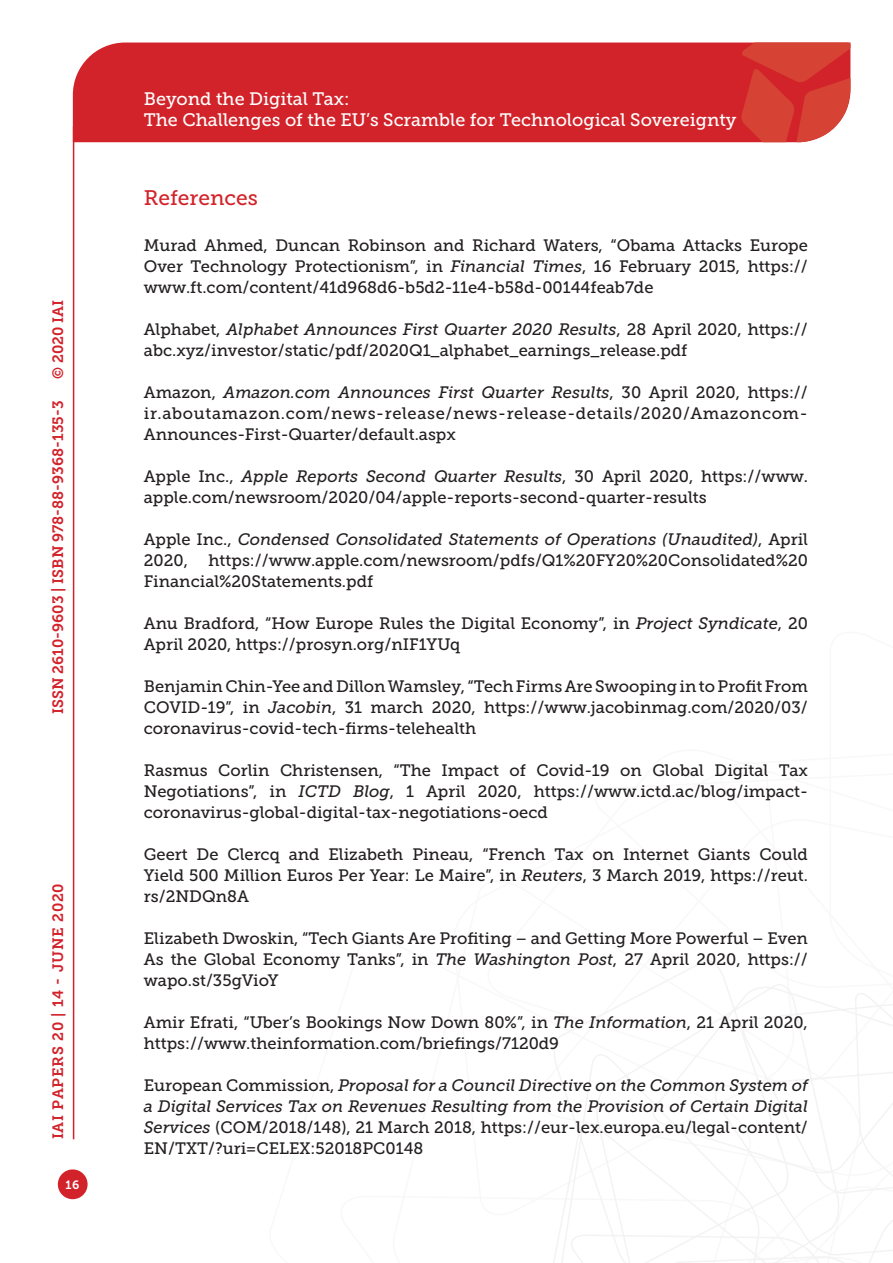
<style>
.page{position:relative;width:893px;height:1263px;background:#fff}
.page>*{position:absolute;margin:0;border:0;box-sizing:border-box;transform-origin:0 0}
.Titolo_paragrafo{font:21px "Museo Slab 500";color:#d2232a}
.t1{font:18px/21.6px "Museo Slab 500";color:#fff}
.Testo{font:16.5px/21px "Museo Slab 500";color:#231f20;text-align:justify}
.Testo-2{font:italic 16.5px/21px "Museo Slab 500";color:#231f20}
.t2{font:15px "Museo Slab 700";color:#d2232a}
.t3{font:15px "Museo Slab 700";letter-spacing:.05em;color:#d2232a}
.t4{font:12px "Museo Slab 700";color:#fff}
.s1{font-style:italic}
.s2{font-style:normal}
</style>
<div class="page">
<svg style="left:553px;top:960px;width:340px;height:303px"></svg>
<div style="left:73px;top:43px;width:668px;height:99px;background:#d2232a"></div>
<svg style="left:741px;top:43px;width:109px;height:99px;background:#d6433b"></svg>
<div style="left:58px;top:1169px;width:30px;height:30px;background:#d2232a;border-radius:50%"></div>
<hr style="left:73px;top:126px;width:1px;height:1013px;background:#d2232a">
<p class="t2" style="left:50px;top:379px;width:80px;rotate:-90deg">© 2020 IAI</p>
<p class="t2" style="left:49px;top:714px;width:315px;rotate:-90deg">ISSN 2610-9603 | ISBN 978-88-9368-135-3</p>
<p class="t3" style="left:50px;top:1139px;width:258px;rotate:-90deg">IAI PAPERS 20 | 14 - JUNE 2020</p>
<p class="t4" style="left:66px;top:1178px;width:15px">16</p>
<p class="t1" style="left:144px;top:88px;width:594px">Beyond the Digital Tax:<br>The Challenges of the EU’s Scramble for Technological Sovereignty</p>
<p class="Titolo_paragrafo" style="left:144px;top:186px;width:115px">References</p>
<p class="Testo" style="left:144px;top:235px;width:666px">Murad Ahmed, Duncan Robinson and Richard Waters, “Obama Attacks Europe Over Technology Protectionism”, in <span class="s1">Financial Times</span>, 16 February 2015, https:// www.ft.com/content/41d968d6-b5d2-11e4-b58d-00144feab7de</p>
<p class="Testo" style="left:144px;top:319px;width:666px">Alphabet, <span class="s1">Alphabet Announces First Quarter 2020 Results</span>, 28 April 2020, https:// abc.xyz/investor/static/pdf/2020Q1_alphabet_earnings_release.pdf</p>
<p class="Testo" style="left:144px;top:382px;width:666px">Amazon, <span class="s1">Amazon.com Announces First Quarter Results</span>, 30 April 2020, https:// ir.aboutamazon.com/news-release/news-release-details/2020/Amazoncom-Announces-First-Quarter/default.aspx</p>
<p class="Testo" style="left:144px;top:466px;width:666px">Apple Inc., <span class="s1">Apple Reports Second Quarter Results</span>, 30 April 2020, https://www. apple.com/newsroom/2020/04/apple-reports-second-quarter-results</p>
<p class="Testo-2" style="left:144px;top:529px;width:666px"><span class="s2">Apple Inc.,</span> Condensed Consolidated Statements of Operations (Unaudited)<span class="s2">, April<br>2020,</span></p>
<p class="Testo" style="left:144px;top:550px;width:666px;text-indent:65px">https://www.apple.com/newsroom/pdfs/Q1%20FY20%20Consolidated%20<br>Financial%20Statements.pdf</p>
<p class="Testo" style="left:144px;top:613px;width:666px">Anu Bradford, “How Europe Rules the Digital Economy”, in <span class="s1">Project Syndicate</span>, 20<br>April 2020, https://prosyn.org/nIF1YUq</p>
<p class="Testo" style="left:144px;top:676px;width:666px">Benjamin Chin-Yee and Dillon Wamsley, “Tech Firms Are Swooping in to Profit From COVID-19”, in <span class="s1">Jacobin</span>, 31 march 2020, https://www.jacobinmag.com/2020/03/ coronavirus-covid-tech-firms-telehealth</p>
<p class="Testo" style="left:144px;top:760px;width:666px">Rasmus Corlin Christensen, “The Impact of Covid-19 on Global Digital Tax Negotiations”, in <span class="s1">ICTD Blog</span>, 1 April 2020, https://www.ictd.ac/blog/impact&shy;coronavirus-global-digital-tax-negotiations-oecd</p>
<p class="Testo" style="left:144px;top:844px;width:666px">Geert De Clercq and Elizabeth Pineau, “French Tax on Internet Giants Could Yield 500 Million Euros Per Year: Le Maire”, in <span class="s1">Reuters</span>, 3 March 2019, https://reut. rs/2NDQn8A</p>
<p class="Testo" style="left:144px;top:928px;width:666px">Elizabeth Dwoskin, “Tech Giants Are Profiting – and Getting More Powerful – Even As the Global Economy Tanks”, in <span class="s1">The Washington Post</span>, 27 April 2020, https:// wapo.st/35gVioY</p>
<p class="Testo" style="left:144px;top:1012px;width:665px">Amir Efrati, “Uber’s Bookings Now Down 80%”, in <span class="s1">The Information</span>, 21 April 2020, https://www.theinformation.com/briefings/7120d9</p>
<p class="Testo-2" style="left:144px;top:1075px;width:666px;text-align:justify"><span class="s2">European Commission,</span> Proposal for a Council Directive on the Common System of a Digital Services Tax on Revenues Resulting from the Provision of Certain Digital Services <span class="s2">(COM/2018/148), 21 March 2018, https://eur-lex.europa.eu/legal-content/ EN/TXT/?uri=CELEX:52018PC0148</span></p>
</div>
